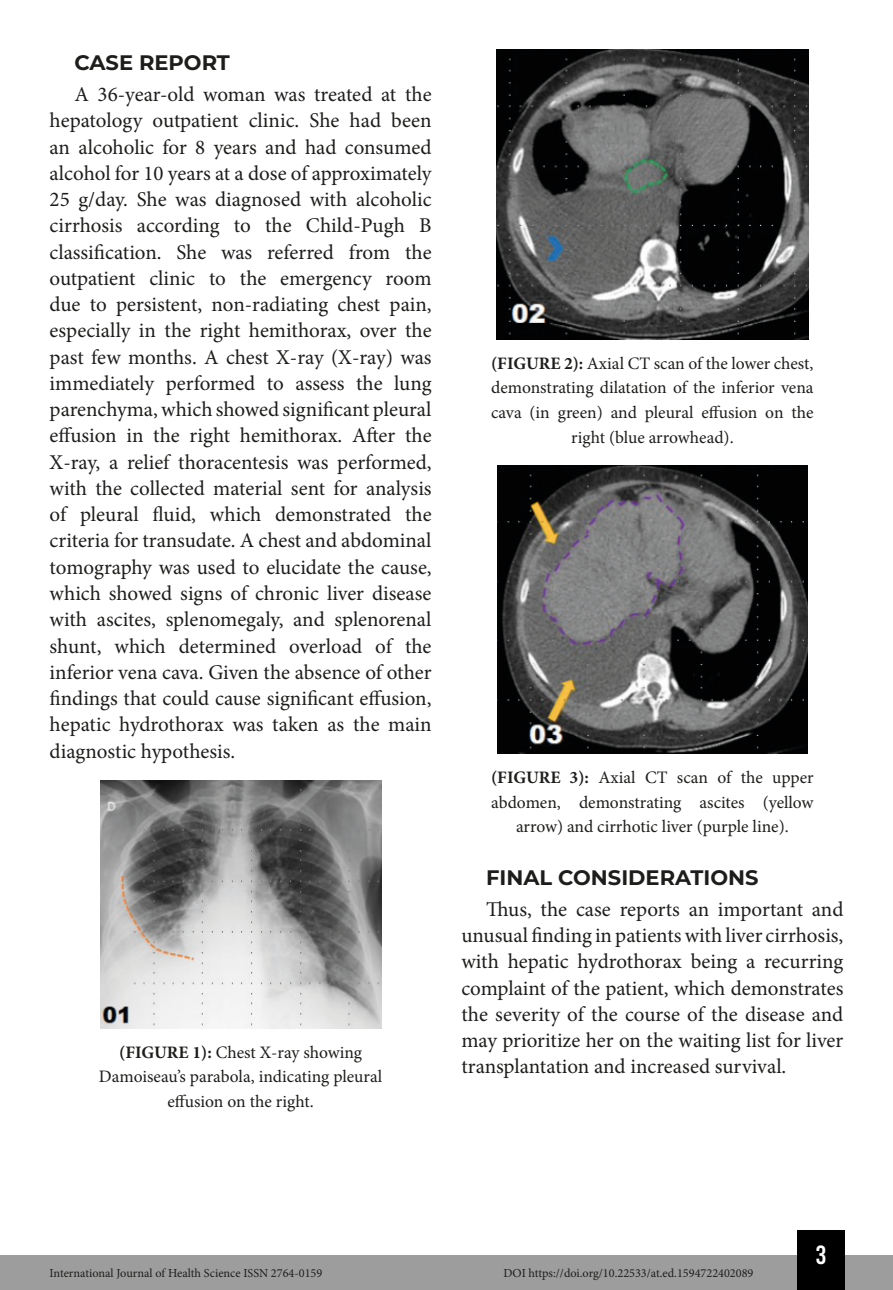
<style>
.page{position:relative;width:893px;height:1290px;background:#fff}
.page>*{position:absolute;margin:0;border:0;box-sizing:border-box;transform-origin:0 0}
.t1{font:26.25px "Bebas Kai";color:#fff}
.TXT{font:21px/26.2px "Minion Pro";color:#1d1d1b;text-align:justify}
.TITULO{font:700 21px "Montserrat";color:#1d1d1b}
.Info_Imagem{font:17.5px/24.5px "Minion Pro";color:#1d1d1b;text-align:center}
.t2{font:12.25px "Minion Pro";color:#1d1d1b}
.s1{font-weight:700}
</style>
<div class="page">
<div style="left:0;top:1255px;width:893px;height:35px;background:#9d9d9d"></div>
<div style="left:797px;top:1230px;width:48px;height:60px;background:#000"></div>
<img style="left:100px;top:781px;width:281px;height:247px">
<img style="left:496px;top:50px;width:312px;height:289px">
<img style="left:497px;top:466px;width:310px;height:287px">
<p class="TITULO" style="left:74px;top:47px;width:157px">CASE REPORT</p>
<p class="TXT" style="left:50px;top:81px;width:384px;text-indent:25px">A 36-year-old woman was treated at the hepatology outpatient clinic. She had been an alcoholic for 8 years and had consumed alcohol for 10 years at a dose of approximately 25 g/day. She was diagnosed with alcoholic cirrhosis according to the Child-Pugh B classification. She was referred from the outpatient clinic to the emergency room due to persistent, non-radiating chest pain, especially in the right hemithorax, over the past few months. A chest X-ray (X-ray) was immediately performed to assess the lung parenchyma, which showed significant pleural effusion in the right hemithorax. After the X-ray, a relief thoracentesis was performed, with the collected material sent for analysis of pleural fluid, which demonstrated the criteria for transudate. A chest and abdominal tomography was used to elucidate the cause, which showed signs of chronic liver disease with ascites, splenomegaly, and splenorenal shunt, which determined overload of the inferior vena cava. Given the absence of other findings that could cause significant effusion, hepatic hydrothorax was taken as the main diagnostic hypothesis.</p>
<p class="Info_Imagem" style="left:99px;top:1040px;width:285px"><span class="s1">(FIGURE 1):</span> Chest X-ray showing<br>Damoiseau’s parabola, indicating pleural effusion on the right.</p>
<p class="Info_Imagem" style="left:491px;top:351px;width:324px"><span class="s1">(FIGURE 2):</span> Axial CT scan of the lower chest, demonstrating dilatation of the inferior vena cava (in green) and pleural effusion on the right (blue arrowhead).</p>
<p class="Info_Imagem" style="left:491px;top:765px;width:324px"><span class="s1">(FIGURE 3):</span> Axial CT scan of the upper abdomen, demonstrating ascites (yellow arrow) and cirrhotic liver (purple line).</p>
<p class="TITULO" style="left:486px;top:862px;width:274px">FINAL CONSIDERATIONS</p>
<p class="TXT" style="left:461px;top:896px;width:384px;text-indent:25px">Thus, the case reports an important and unusual finding in patients with liver cirrhosis, with hepatic hydrothorax being a recurring complaint of the patient, which demonstrates the severity of the course of the disease and may prioritize her on the waiting list for liver transplantation and increased survival.</p>
<p class="t1" style="left:816px;top:1241px;width:12px">3</p>
<p class="t2" style="left:50px;top:1265px;width:274px">International Journal of Health Science ISSN 2764-0159</p>
<p class="t2" style="left:503px;top:1265px;width:252px">DOI https://doi.org/10.22533/at.ed.1594722402089</p>
</div>
